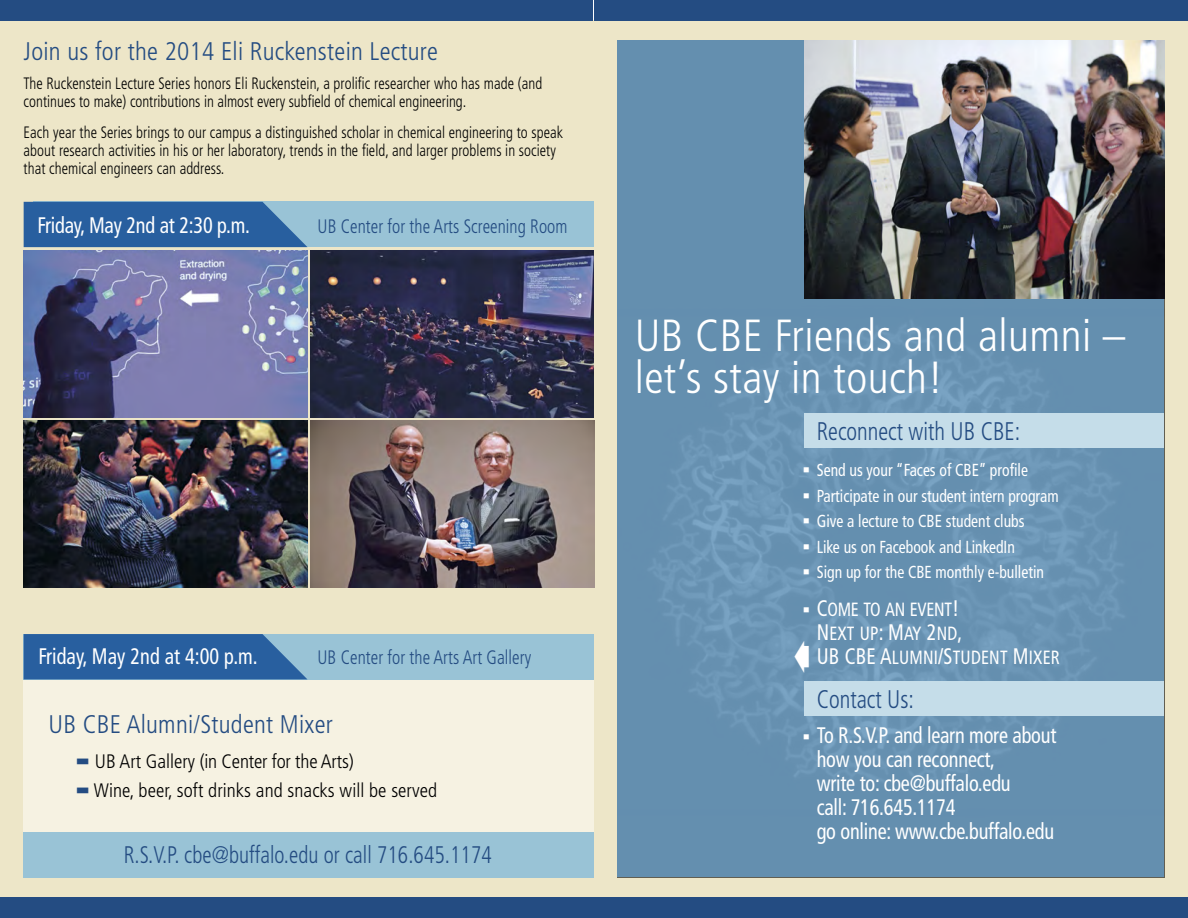
<style>
.page{position:relative;width:1188px;height:918px;background:#fff}
.page>*{position:absolute;margin:0;border:0;box-sizing:border-box;transform-origin:0 0}
.t1{font:300 condensed 45px/42px "Frutiger";letter-spacing:.01em;color:#fff}
.t2{font:300 condensed 25.5px "Frutiger";letter-spacing:.01em;color:#244c82}
.t3{font:300 condensed 25.5px "Frutiger";letter-spacing:.01em;color:#244c82;scale:.9 1}
.t4{font:300 condensed 24px "Frutiger";letter-spacing:.005em;color:#244c82;scale:.9 1}
.t5{font:condensed 22.5px/24px "Frutiger";letter-spacing:-.01em;color:#fff;scale:.9 1}
.t6{font:300 condensed 19.5px "Frutiger";letter-spacing:.005em;color:#000}
.t7{font:300 condensed 19.5px "Frutiger";letter-spacing:.005em;color:#244c82;scale:.9 1}
.t8{font:19.2px/24px "Frutiger Cn SC850";letter-spacing:.01em;color:#fff;scale:.9 1}
.t9{font:condensed 17.4px "Frutiger";color:#fff;scale:.9 1}
.t10{font:300 condensed 16.5px/18px "Frutiger";letter-spacing:.005em;color:#000;scale:.9 1}
.s1{font-size:22.5px}
</style>
<div class="page">
<div style="left:0;top:20px;width:594px;height:882px;background:#ede6c8"></div>
<div style="left:24px;top:679px;width:570px;height:199px;background:#f6f2e2"></div>
<div style="left:594px;top:20px;width:594px;height:881px;background:#ede6c8"></div>
<div style="left:618px;top:40px;width:546px;height:838px;background:#648faf"></div>
<div style="left:34px;top:202px;width:560px;height:45px;background:#99c3d6"></div>
<div style="left:24px;top:634px;width:570px;height:45px;background:#99c3d6"></div>
<div style="left:24px;top:832px;width:570px;height:45px;background:#99c3d6"></div>
<div style="left:0;top:898px;width:594px;height:20px;background:#244c82"></div>
<div style="left:594px;top:898px;width:594px;height:20px;background:#244c82"></div>
<div style="left:0;top:0;width:593px;height:20px;background:#244c82"></div>
<div style="left:594px;top:0;width:594px;height:20px;background:#244c82"></div>
<svg style="left:24px;top:202px;width:283px;height:45px;background:#3066a3"></svg>
<svg style="left:24px;top:634px;width:283px;height:45px;background:#3166a3"></svg>
<div style="left:804px;top:413px;width:360px;height:35px;background:#c5dde9"></div>
<div style="left:804px;top:681px;width:360px;height:35px;background:#c5dde9"></div>
<img style="left:24px;top:250px;width:283px;height:167px">
<img style="left:24px;top:421px;width:283px;height:167px">
<img style="left:310px;top:250px;width:284px;height:167px">
<img style="left:311px;top:421px;width:283px;height:167px">
<img style="left:804px;top:40px;width:360px;height:259px">
<svg style="left:795px;top:640px;width:14px;height:32px"></svg>
<h2 class="t2" style="left:24px;top:37px;width:416px">Join us for the 2014 Eli Ruckenstein Lecture</h2>
<p class="t10" style="left:24px;top:74px;width:578px">The Ruckenstein Lecture Series honors Eli Ruckenstein, a prolific researcher who has made (and continues to make) contributions in almost every subfield of chemical engineering.</p>
<p class="t10" style="left:24px;top:124px;width:601px">Each year the Series brings to our campus a distinguished scholar in chemical engineering to speak about research activities in his or her laboratory, trends in the field, and larger problems in society that chemical engineers can address.</p>
<h3 class="t5" style="left:38px;top:213px;width:237px">Friday, May 2nd at 2:30 p.m.</h3>
<p class="t7" style="left:318px;top:215px;width:279px">UB Center for the Arts Screening Room</p>
<h3 class="t5" style="left:38px;top:644px;width:245px">Friday, May 2nd at 4:00 p.m.</h3>
<p class="t7" style="left:318px;top:646px;width:239px">UB Center for the Arts Art Gallery</p>
<h2 class="t2" style="left:49px;top:710px;width:286px">UB CBE Alumni/Student Mixer</h2>
<p class="t6" style="left:76px;top:750px;width:280px"><sup>■</sup> UB Art Gallery (in Center for the Arts)</p>
<p class="t6" style="left:76px;top:779px;width:363px"><sup>■</sup> Wine, beer, soft drinks and snacks will be served</p>
<h3 class="t4" style="left:124px;top:841px;width:411px">R.S.V.P. cbe@buffalo.edu or call 716.645.1174</h3>
<h1 class="t1" style="left:635px;top:315px;width:492px">UB CBE Friends and alumni – let’s stay in touch!</h1>
<h2 class="t3" style="left:817px;top:416px;width:228px">Reconnect with UB CBE:</h2>
<p class="t9" style="left:803px;top:460px;width:251px">■ Send us your “Faces of CBE” profile</p>
<p class="t9" style="left:803px;top:485px;width:285px">■ Participate in our student intern program</p>
<p class="t9" style="left:803px;top:511px;width:247px">■ Give a lecture to CBE student clubs</p>
<p class="t9" style="left:803px;top:536px;width:237px">■ Like us on Facebook and LinkedIn</p>
<p class="t9" style="left:803px;top:562px;width:269px">■ Sign up for the CBE monthly e-bulletin</p>
<p class="t8" style="left:817px;top:597px;width:272px;text-indent:-14px">■ <span class="s1">C</span>OME TO AN EVENT<span class="s1">!<br>N</span> EXT UP<span class="s1">: M</span>AY <span class="s1">2</span>ND<span class="s1">,<br>UB CBE A</span>LUMNI<span class="s1">/S</span>TUDENT <span class="s1">M</span> IXER</p>
<h2 class="t3" style="left:817px;top:684px;width:110px">Contact Us:</h2>
<h3 class="t5" style="left:817px;top:723px;width:268px;text-indent:-13px">■ To R.S.V.P. and learn more about how you can reconnect,<br>write to: cbe@buffalo.edu<br>call: 716.645.1174<br>go online: www.cbe.buffalo.edu</h3>
</div>
